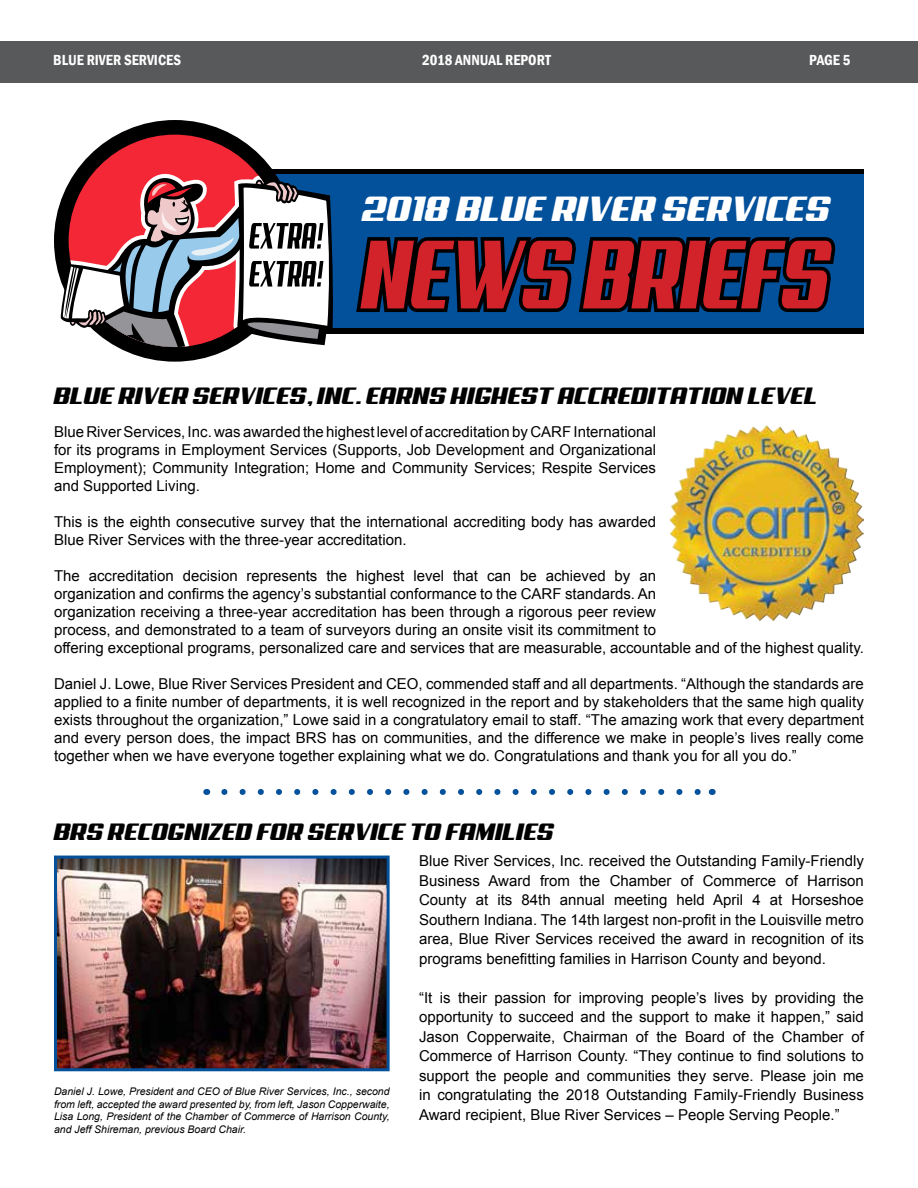
<style>
.page{position:relative;width:918px;height:1188px;background:#fff}
.page>*{position:absolute;margin:0;border:0;box-sizing:border-box;transform-origin:0 0}
.t1{font:98.25px "Aero";color:#d2232a;scale:.71 1}
.t2{font:35.55px "Aero";color:#fff}
.t3{font:24px "Aero";color:#000}
.t4{font:15px/18px "Arial";color:#000;text-align:justify}
.t5{font:600 condensed 15px "Franklin Gothic";color:#fff}
.t6{font:italic 10.5px/12.6px "Arial";color:#000;text-align:justify}
</style>
<div class="page">
<div style="left:168px;top:169px;width:696px;height:6px;background:#000"></div>
<div style="left:167px;top:175px;width:697px;height:154px;background:#03509b"></div>
<svg style="left:352px;top:237px;width:484px;height:92px"></svg>
<div style="left:168px;top:329px;width:696px;height:5px;background:#000"></div>
<div style="left:0;top:41px;width:918px;height:42px;background:#58595b"></div>
<svg style="left:224px;top:789px;width:477px;height:6px"></svg>
<img style="left:58px;top:860px;width:328px;height:207px">
<div style="left:54px;top:856px;width:336px;height:215px;border:3px solid #03509b"></div>
<div style="left:54px;top:120px;width:242px;height:242px;background:#000;border-radius:50%"></div>
<div style="left:69px;top:135px;width:212px;height:212px;background:#f32735;border-radius:50%"></div>
<svg style="left:61px;top:162px;width:272px;height:185px"></svg>
<img style="left:670px;top:426px;width:194px;height:194px">
<p class="t5" style="left:53px;top:50px;width:129px">BLUE RIVER SERVICES</p>
<p class="t5" style="left:422px;top:50px;width:130px">2018 ANNUAL REPORT</p>
<p class="t5" style="left:809px;top:50px;width:43px">PAGE 5</p>
<h2 class="t2" style="left:363px;top:189px;width:470px">2018 BLUE RIVER SERVICES</h2>
<h1 class="t1" style="left:363px;top:219px;width:661px">NEWS BRIEFS</h1>
<h3 class="t3" style="left:54px;top:383px;width:765px">BLUE RIVER SERVICES, INC. EARNS HIGHEST ACCREDITATION LEVEL</h3>
<p class="t4" style="left:54px;top:423px;width:604px">Blue River Services, Inc. was awarded the highest level of accreditation by CARF International for its programs in Employment Services (Supports, Job Development and Organizational Employment); Community Integration; Home and Community Services; Respite Services and Supported Living.</p>
<p class="t4" style="left:54px;top:513px;width:604px">This is the eighth consecutive survey that the international accrediting body has awarded<br>Blue River Services with the three-year accreditation.</p>
<p class="t4" style="left:54px;top:567px;width:812px;text-align:left">The accreditation decision represents the highest level that can be achieved by an<br>organization and confirms the agency’s substantial conformance to the CARF standards. An<br>organization receiving a three-year accreditation has been through a rigorous peer review<br>process, and demonstrated to a team of surveyors during an onsite visit its commitment to<br>offering exceptional programs, personalized care and services that are measurable, accountable and of the highest quality.</p>
<p class="t4" style="left:54px;top:675px;width:811px">Daniel J. Lowe, Blue River Services President and CEO, commended staff and all departments. “Although the standards are applied to a finite number of departments, it is well recognized in the report and by stakeholders that the same high quality exists throughout the organization,” Lowe said in a congratulatory email to staff. “The amazing work that every department and every person does, the impact BRS has on communities, and the difference we make in people’s lives really come together when we have everyone together explaining what we do. Congratulations and thank you for all you do.”</p>
<h3 class="t3" style="left:54px;top:818px;width:502px">BRS RECOGNIZED FOR SERVICE TO FAMILIES</h3>
<p class="t4" style="left:419px;top:852px;width:446px;line-height:19.5px">Blue River Services, Inc. received the Outstanding Family-Friendly Business Award from the Chamber of Commerce of Harrison County at its 84th annual meeting held April 4 at Horseshoe Southern Indiana. The 14th largest non-profit in the Louisville metro area, Blue River Services received the award in recognition of its programs benefitting families in Harrison County and beyond.</p>
<p class="t4" style="left:419px;top:988px;width:446px;line-height:19.5px">“It is their passion for improving people’s lives by providing the opportunity to succeed and the support to make it happen,” said Jason Copperwaite, Chairman of the Board of the Chamber of Commerce of Harrison County. “They continue to find solutions to support the people and communities they serve. Please join me in congratulating the 2018 Outstanding Family-Friendly Business Award recipient, Blue River Services – People Serving People.”</p>
<p class="t6" style="left:54px;top:1085px;width:337px">Daniel J. Lowe, President and CEO of Blue River Services, Inc., second from left, accepted the award presented by, from left, Jason Copperwaite, Lisa Long, President of the Chamber of Commerce of Harrison County, and Jeff Shireman, previous Board Chair.</p>
</div>
